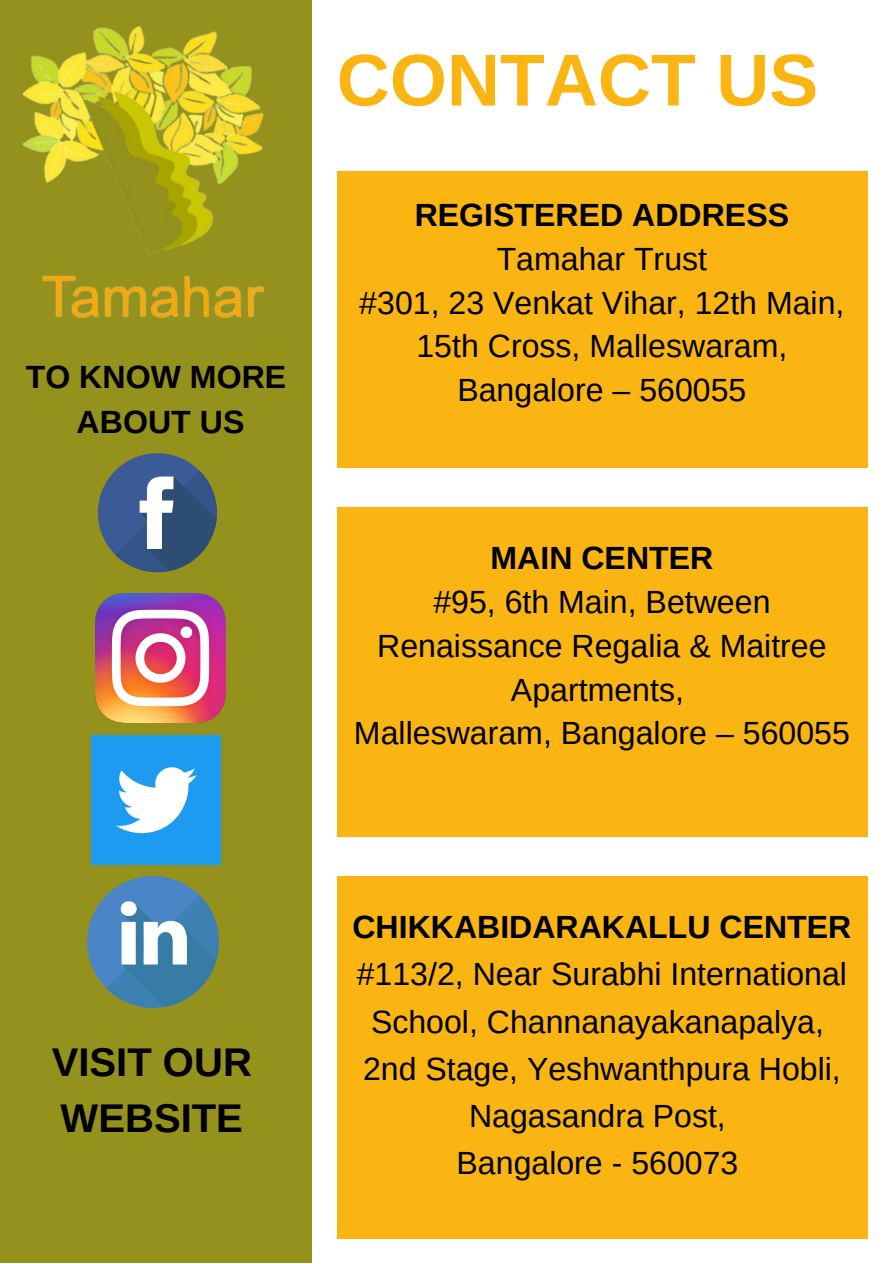
<style>
.page{position:relative;width:893px;height:1264px;background:#fff}
.page>*{position:absolute;margin:0;border:0;box-sizing:border-box;transform-origin:0 0}
.t1{font:700 73.35px "Arimo";color:#fab513}
.t2{font:700 40.05px/55.9px "Arimo";color:#000}
.t3{font:32.1px/43.8px "Arimo";color:#000;text-align:center}
.t4{font:700 32.1px/45px "Arimo";color:#000;text-align:center}
</style>
<div class="page">
<div style="left:0;top:0;width:311px;height:1262px;background:#94911c"></div>
<img style="left:22px;top:8px;width:290px;height:330px">
<div style="left:98px;top:453px;width:119px;height:119px;background:#3a5a98;border-radius:50%"></div>
<svg style="left:115px;top:470px;width:102px;height:103px"></svg>
<img style="left:96px;top:593px;width:129px;height:129px">
<img style="left:91px;top:735px;width:130px;height:129px">
<div style="left:87px;top:876px;width:132px;height:131px;background:#4a86c5;border-radius:50%"></div>
<svg style="left:106px;top:895px;width:113px;height:113px"></svg>
<div style="left:337px;top:171px;width:530px;height:297px;background:#fab513"></div>
<div style="left:337px;top:507px;width:530px;height:329px;background:#fab513"></div>
<div style="left:337px;top:876px;width:530px;height:361px;background:#fab513"></div>
<p class="t4" style="left:26px;top:354px;width:262px">TO KNOW MORE<br>ABOUT US</p>
<h1 class="t1" style="left:337px;top:39px;width:483px">CONTACT US</h1>
<p class="t4" style="left:414px;top:192px;width:376px">REGISTERED ADDRESS</p>
<p class="t3" style="left:359px;top:237px;width:486px">Tamahar Trust<br>#301, 23 Venkat Vihar, 12th Main,<br>15th Cross, Malleswaram,<br>Bangalore – 560055</p>
<p class="t4" style="left:490px;top:535px;width:224px">MAIN CENTER</p>
<p class="t3" style="left:354px;top:579px;width:497px">#95, 6th Main, Between<br>Renaissance Regalia &amp; Maitree<br>Apartments,<br>Malleswaram, Bangalore – 560055</p>
<p class="t2" style="left:52px;top:1034px;width:202px">VISIT OUR<br>WEBSITE</p>
<p class="t4" style="left:352px;top:904px;width:500px">CHIKKABIDARAKALLU CENTER</p>
<p class="t3" style="left:357px;top:950px;width:492px;line-height:47.2px">#113/2, Near Surabhi International<br>School, Channanayakanapalya,<br>2nd Stage, Yeshwanthpura Hobli,<br>Nagasandra Post,<br>Bangalore - 560073</p>
</div>
